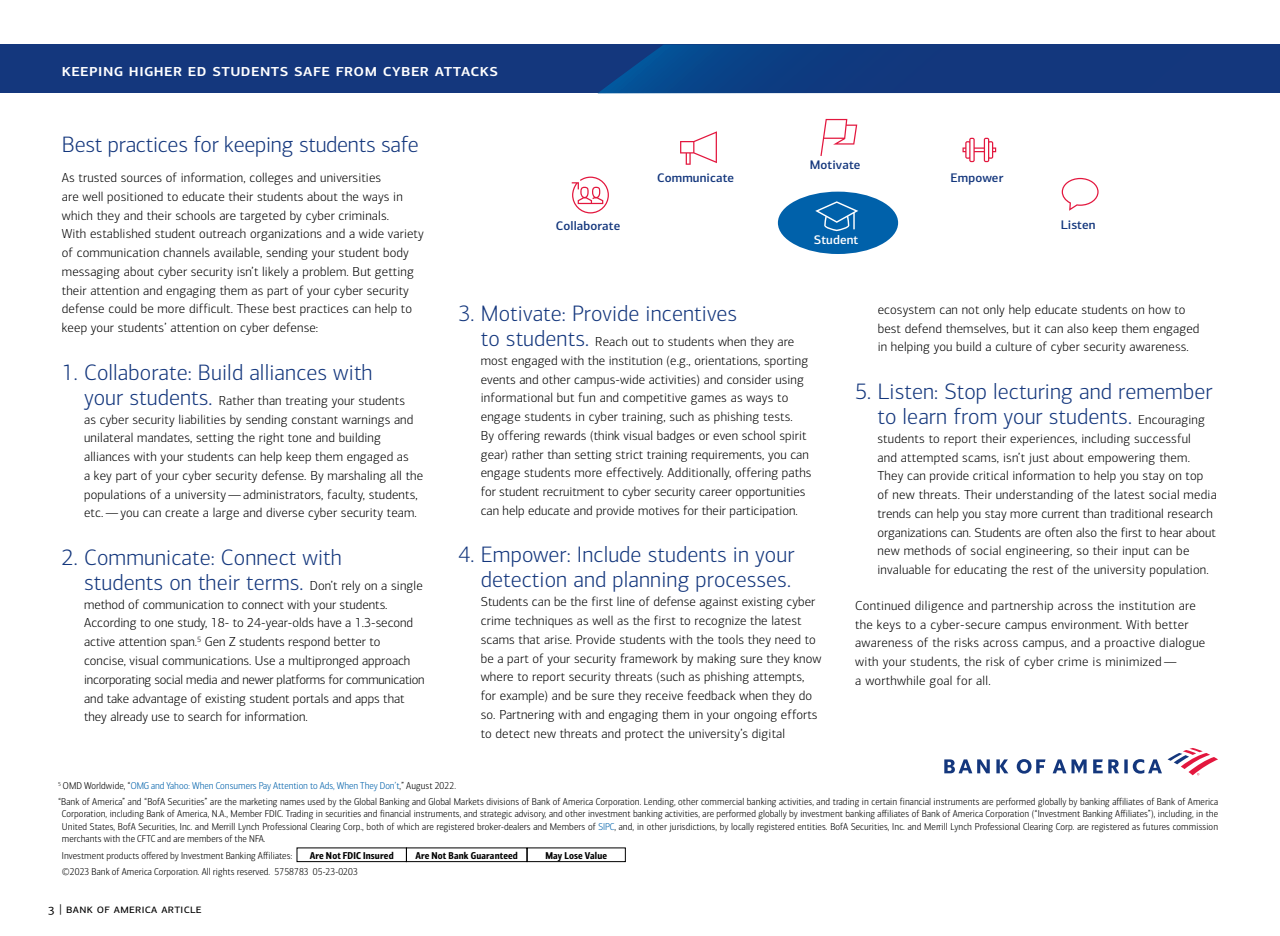
<style>
.page{position:relative;width:1280px;height:936px;background:#fff}
.page>*{position:absolute;margin:0;border:0;box-sizing:border-box;transform-origin:0 0}
.t1{font:300 22.5px/25px "Connections";letter-spacing:.005em;color:#14377d}
.t2{font:500 17.5px "Connections";letter-spacing:.025em;color:#fff}
.t3{font:300 13.12px/18.8px "Connections";letter-spacing:.01em;color:#000}
.t4{font:500 12.5px "Connections";letter-spacing:.01em;color:#14377d}
.t5{font:12.5px "Connections";letter-spacing:.025em;color:#000}
.t6{font:500 12.5px "Connections";color:#fff}
.t7{font:300 10px/12.5px "Connections Cond";letter-spacing:.01em;color:#000;text-align:justify}
.t8{font:300 10px "Connections Cond";color:#0061aa}
.t9{font:10px "Connections Cond Bld";letter-spacing:.015em;color:#000}
.s1{color:#000}
.s2{color:#0061aa}
</style>
<div class="page">
<div style="left:0;top:45px;width:1280px;height:48px;background:#14377d"></div>
<svg style="left:598px;top:45px;width:165px;height:48px"></svg>
<svg style="left:944px;top:748px;width:274px;height:27px"></svg>
<div style="left:778px;top:191px;width:120px;height:63px;background:#0061aa;border-radius:50%"></div>
<svg style="left:815px;top:201px;width:43px;height:30px"></svg>
<svg style="left:680px;top:131px;width:37px;height:34px"></svg>
<svg style="left:962px;top:138px;width:34px;height:24px"></svg>
<svg style="left:1062px;top:178px;width:36px;height:33px"></svg>
<svg style="left:820px;top:119px;width:37px;height:37px"></svg>
<svg style="left:572px;top:176px;width:37px;height:37px"></svg>
<h2 class="t2" style="left:62px;top:59px;width:438px">keeping higher ed students safe from cyber attacks</h2>
<h2 class="t1" style="left:62px;top:132px;width:358px">Best practices for keeping students safe</h2>
<p class="t3" style="left:62px;top:168px;width:363px">As trusted sources of information, colleges and universities<br>are well positioned to educate their students about the ways in which they and their schools are targeted by cyber criminals.<br>With established student outreach organizations and a wide variety of communication channels available, sending your student body messaging about cyber security isn’t likely a problem. But getting their attention and engaging them as part of your cyber security defense could be more difficult. These best practices can help to keep your students’ attention on cyber defense:</p>
<h3 class="t1" style="left:84px;top:359px;width:290px;text-indent:-22px">1. Collaborate: Build alliances with your students.</h3>
<p class="t3" style="left:84px;top:391px;width:340px;text-indent:135px">Rather than treating your students<br>as cyber security liabilities by sending constant warnings and unilateral mandates, setting the right tone and building alliances with your students can help keep them engaged as<br>a key part of your cyber security defense. By marshaling all the populations of a university — administrators, faculty, students, etc. — you can create a large and diverse cyber security team.</p>
<h3 class="t1" style="left:84px;top:544px;width:259px;text-indent:-22px">2. Communicate: Connect with students on their terms.</h3>
<p class="t3" style="left:84px;top:576px;width:342px;text-indent:226px">Don’t rely on a single method of communication to connect with your students.<br>According to one study, 18- to 24-year-olds have a 1.3-second active attention span.<sup>5</sup> Gen Z students respond better to concise, visual communications. Use a multipronged approach incorporating social media and newer platforms for communication and take advantage of existing student portals and apps that they already use to search for information.</p>
<p class="t4" style="left:556px;top:218px;width:66px">Collaborate</p>
<p class="t4" style="left:657px;top:170px;width:79px">Communicate</p>
<p class="t4" style="left:810px;top:157px;width:52px">Motivate</p>
<p class="t6" style="left:814px;top:232px;width:46px">Student</p>
<p class="t4" style="left:950px;top:170px;width:54px">Empower</p>
<p class="t4" style="left:1061px;top:217px;width:36px">Listen</p>
<h3 class="t1" style="left:481px;top:301px;width:258px;text-indent:-22px">3. Motivate: Provide incentives to students.</h3>
<p class="t3" style="left:481px;top:332px;width:332px;text-indent:114px">Reach out to students when they are most engaged with the institution (e.g., orientations, sporting events and other campus-wide activities) and consider using informational but fun and competitive games as ways to engage students in cyber training, such as phishing tests.<br>By offering rewards (think visual badges or even school spirit gear) rather than setting strict training requirements, you can engage students more effectively. Additionally, offering paths for student recruitment to cyber security career opportunities can help educate and provide motives for their participation.</p>
<h3 class="t1" style="left:458px;top:542px;width:337px;text-align:right">4. Empower: Include students in your detection and planning processes.</h3>
<p class="t3" style="left:481px;top:592px;width:342px">Students can be the first line of defense against existing cyber crime techniques as well as the first to recognize the latest scams that arise. Provide students with the tools they need to be a part of your security framework by making sure they know where to report security threats (such as phishing attempts, for example) and be sure they receive feedback when they do so. Partnering with and engaging them in your ongoing efforts to detect new threats and protect the university’s digital</p>
<p class="t3" style="left:878px;top:300px;width:323px">ecosystem can not only help educate students on how to best defend themselves, but it can also keep them engaged in helping you build a culture of cyber security awareness.</p>
<h3 class="t1" style="left:877px;top:379px;width:337px;text-indent:-22px">5. Listen: Stop lecturing and remember to learn from your students.</h3>
<p class="t3" style="left:877px;top:410px;width:341px;text-indent:261px">Encouraging students to report their experiences, including successful<br>and attempted scams, isn’t just about empowering them.<br>They can provide critical information to help you stay on top of new threats. Their understanding of the latest social media trends can help you stay more current than traditional research organizations can. Students are often also the first to hear about new methods of social engineering, so their input can be invaluable for educating the rest of the university population.</p>
<p class="t3" style="left:855px;top:596px;width:352px">Continued diligence and partnership across the institution are the keys to a cyber-secure campus environment. With better awareness of the risks across campus, and a proactive dialogue with your students, the risk of cyber crime is minimized —<br>a worthwhile goal for all.</p>
<p class="t8" style="left:58px;top:779px;width:399px"><sup>5</sup> <span class="s1">OMD Worldwide, “</span>OMG and Yahoo: When Consumers Pay Attention to Ads, When They Don’t<span class="s1">,” August 2022.</span></p>
<p class="t7" style="left:62px;top:795px;width:1158px;text-indent:-4px">“Bank of America” and “BofA Securities” are the marketing names used by the Global Banking and Global Markets divisions of Bank of America Corporation. Lending, other commercial banking activities, and trading in certain financial instruments are performed globally by banking affiliates of Bank of America Corporation, including Bank of America, N.A., Member FDIC. Trading in securities and financial instruments, and strategic advisory, and other investment banking activities, are performed globally by investment banking affiliates of Bank of America Corporation (“Investment Banking Affiliates”), including, in the United States, BofA Securities, Inc. and Merrill Lynch Professional Clearing Corp., both of which are registered broker-dealers and Members of <span class="s2">SIPC</span>, and, in other jurisdictions, by locally registered entities. BofA Securities, Inc. and Merrill Lynch Professional Clearing Corp. are registered as futures commission merchants with the CFTC and are members of the NFA.</p>
<p class="t7" style="left:62px;top:848px;width:232px">Investment products offered by Investment Banking Affiliates:</p>
<p class="t9" style="left:310px;top:848px;width:85px">Are Not FDIC Insured</p>
<p class="t9" style="left:415px;top:848px;width:104px">Are Not Bank Guaranteed</p>
<p class="t9" style="left:545px;top:848px;width:63px">May Lose Value</p>
<p class="t7" style="left:62px;top:864px;width:297px">©2023 Bank of America Corporation. All rights reserved. 5758783 05-23-0203</p>
<p class="t5" style="left:48px;top:900px;width:155px">3 | bank of america article</p>
</div>
